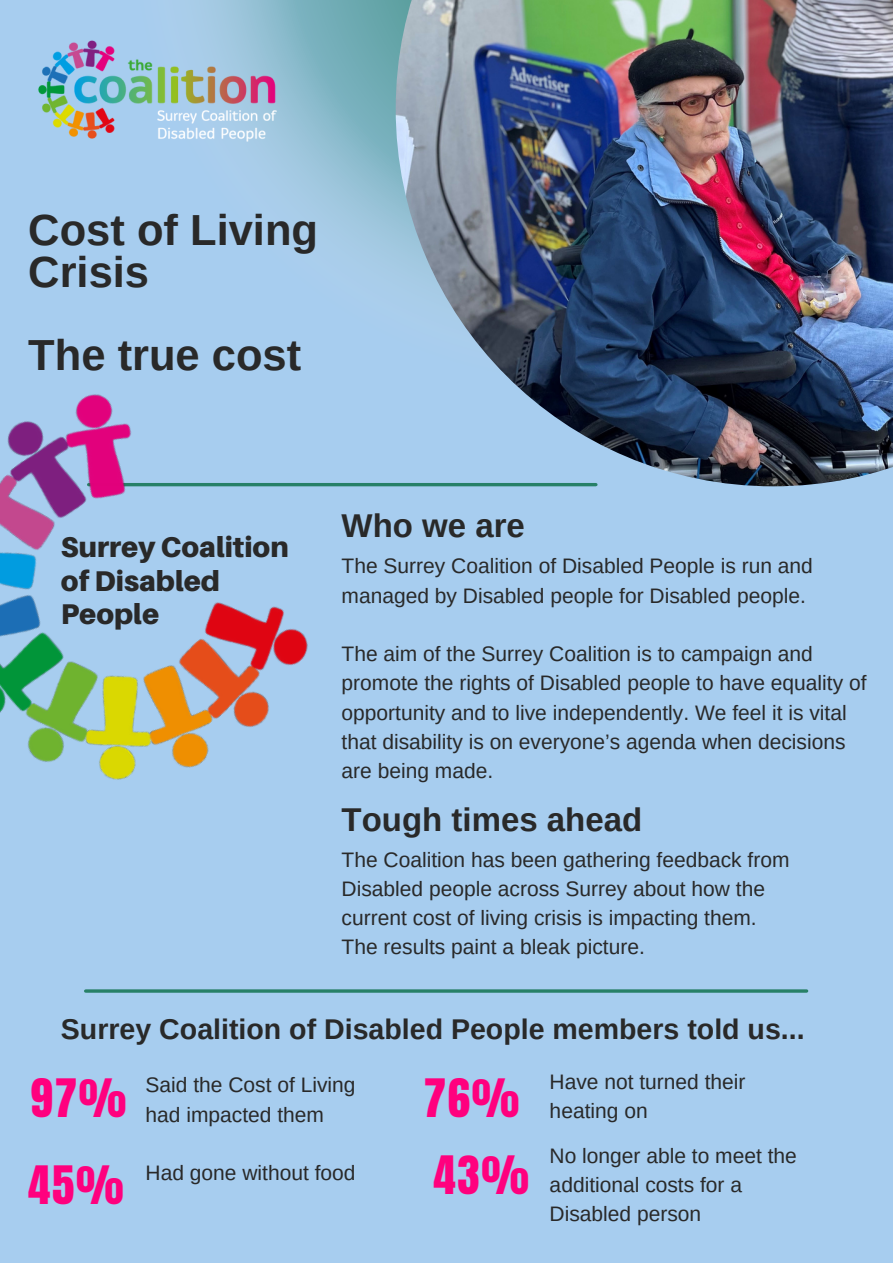
<style>
.page{position:relative;width:893px;height:1264px;background:#fff}
.page>*{position:absolute;margin:0;border:0;box-sizing:border-box;transform-origin:0 0}
.t1{font:45px "Anton";letter-spacing:.035em;color:#ff007e}
.t2{font:700 43.5px/41.5px "Arimo";color:#292929}
.t3{font:700 33px "Arimo";color:#292929}
.t4{font:700 28.5px "Arimo";color:#292929}
.t5{font:900 28.5px/33.8px "Aileron";color:#292929}
.t6{font:21px/29.2px "Arimo";color:#292929}
</style>
<div class="page">
<div style="left:0;top:0;width:892px;height:1262px;background:#a7cdef"></div>
<svg style="left:206px;top:0;width:189px;height:266px"></svg>
<img style="left:395px;top:0;width:497px;height:486px">
<hr style="left:86px;top:989px;width:720px;height:3px;background:#278067">
<hr style="left:89px;top:483px;width:507px;height:3px;background:#278067">
<img style="left:38px;top:17px;width:261px;height:144px">
<img style="left:0;top:394px;width:395px;height:386px">
<h2 class="t2" style="left:28px;top:209px;width:291px">Cost of Living<br>Crisis</h2>
<h2 class="t2" style="left:28px;top:334px;width:274px">The true cost</h2>
<h3 class="t5" style="left:61px;top:529px;width:229px">Surrey Coalition of Disabled<br>People</h3>
<h3 class="t3" style="left:341px;top:507px;width:185px">Who we are</h3>
<p class="t6" style="left:341px;top:551px;width:472px">The Surrey Coalition of Disabled People is run and managed by Disabled people for Disabled people.</p>
<p class="t6" style="left:341px;top:639px;width:526px">The aim of the Surrey Coalition is to campaign and promote the rights of Disabled people to have equality of opportunity and to live independently. We feel it is vital that disability is on everyone’s agenda when decisions are being made.</p>
<h3 class="t3" style="left:341px;top:801px;width:302px">Tough times ahead</h3>
<p class="t6" style="left:341px;top:844px;width:449px">The Coalition has been gathering feedback from Disabled people across Surrey about how the current cost of living crisis is impacting them.<br>The results paint a bleak picture.</p>
<h3 class="t4" style="left:61px;top:1012px;width:745px">Surrey Coalition of Disabled People members told us...</h3>
<p class="t6" style="left:146px;top:1070px;width:211px">Said the Cost of Living had impacted them</p>
<p class="t6" style="left:146px;top:1157px;width:211px">Had gone without food</p>
<h1 class="t1" style="left:424px;top:1065px;width:97px">76%</h1>
<h1 class="t1" style="left:31px;top:1065px;width:97px">97%</h1>
<h1 class="t1" style="left:28px;top:1152px;width:97px">45%</h1>
<h1 class="t1" style="left:433px;top:1143px;width:97px">43%</h1>
<p class="t6" style="left:549px;top:1067px;width:197px">Have not turned their heating on</p>
<p class="t6" style="left:549px;top:1140px;width:249px">No longer able to meet the additional costs for a<br>Disabled person</p>
</div>
